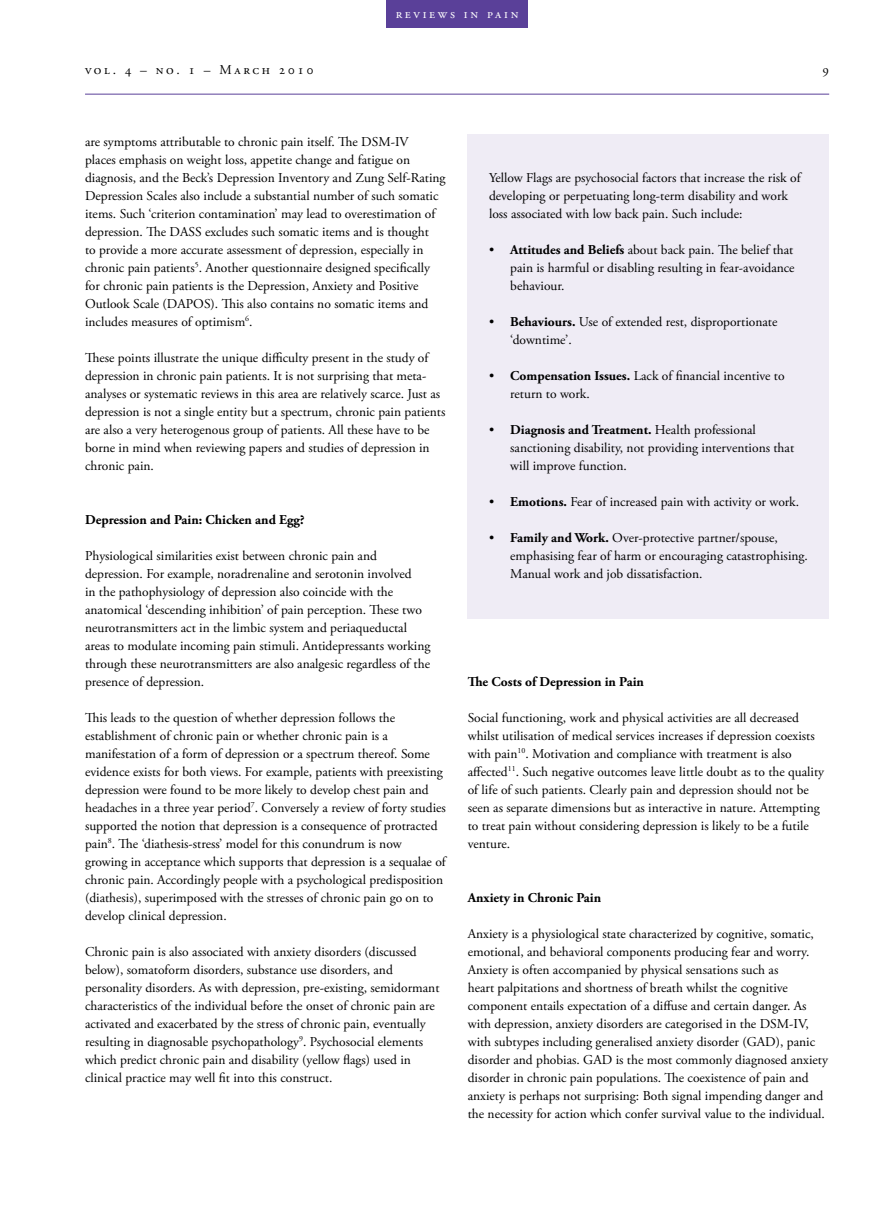
<style>
.page{position:relative;width:893px;height:1212px;background:#fff}
.page>*{position:absolute;margin:0;border:0;box-sizing:border-box;transform-origin:0 0}
.t1{font:13.5px/18px "Adobe Garamond Pro";color:#000}
.t2{font:700 13.5px "Adobe Garamond Pro";color:#000}
.t3{font:13.5px "Adobe Garamond Pro";letter-spacing:.2em;color:#000}
.t4{font:13.5px "Adobe Garamond Pro";letter-spacing:.2em;color:#fff}
.s1{font-weight:700}
</style>
<div class="page">
<div style="left:386px;top:0;width:142px;height:27px;background:#5a4099"></div>
<hr style="left:85px;top:94px;width:744px;height:1px;background:#5a4099">
<div style="left:468px;top:134px;width:361px;height:485px;background:#efecf5"></div>
<p class="t4" style="left:396px;top:6px;width:124px">reviews in pain</p>
<p class="t3" style="left:85px;top:61px;width:230px">vol. 4 – no. 1 – March 2010</p>
<p class="t1" style="left:823px;top:61px;width:8px">9</p>
<p class="t1" style="left:85px;top:133px;width:362px">are symptoms attributable to chronic pain itself. The DSM-IV<br>places emphasis on weight loss, appetite change and fatigue on diagnosis, and the Beck’s Depression Inventory and Zung Self-Rating Depression Scales also include a substantial number of such somatic items. Such ‘criterion contamination’ may lead to overestimation of depression. The DASS excludes such somatic items and is thought<br>to provide a more accurate assessment of depression, especially in chronic pain patients<sup>5</sup>. Another questionnaire designed specifically for chronic pain patients is the Depression, Anxiety and Positive Outlook Scale (DAPOS). This also contains no somatic items and includes measures of optimism<sup>6</sup>.</p>
<p class="t1" style="left:85px;top:349px;width:362px">These points illustrate the unique difficulty present in the study of depression in chronic pain patients. It is not surprising that meta&shy;analyses or systematic reviews in this area are relatively scarce. Just as depression is not a single entity but a spectrum, chronic pain patients are also a very heterogenous group of patients. All these have to be borne in mind when reviewing papers and studies of depression in chronic pain.</p>
<p class="t2" style="left:85px;top:511px;width:221px">Depression and Pain: Chicken and Egg?</p>
<p class="t1" style="left:85px;top:547px;width:347px">Physiological similarities exist between chronic pain and depression. For example, noradrenaline and serotonin involved<br>in the pathophysiology of depression also coincide with the anatomical ‘descending inhibition’ of pain perception. These two neurotransmitters act in the limbic system and periaqueductal areas to modulate incoming pain stimuli. Antidepressants working through these neurotransmitters are also analgesic regardless of the presence of depression.</p>
<p class="t1" style="left:85px;top:709px;width:362px">This leads to the question of whether depression follows the establishment of chronic pain or whether chronic pain is a manifestation of a form of depression or a spectrum thereof. Some evidence exists for both views. For example, patients with preexisting depression were found to be more likely to develop chest pain and headaches in a three year period<sup>7</sup>. Conversely a review of forty studies supported the notion that depression is a consequence of protracted pain<sup>8</sup>. The ‘diathesis-stress’ model for this conundrum is now growing in acceptance which supports that depression is a sequalae of chronic pain. Accordingly people with a psychological predisposition (diathesis), superimposed with the stresses of chronic pain go on to develop clinical depression.</p>
<p class="t1" style="left:85px;top:943px;width:356px">Chronic pain is also associated with anxiety disorders (discussed below), somatoform disorders, substance use disorders, and personality disorders. As with depression, pre-existing, semidormant characteristics of the individual before the onset of chronic pain are activated and exacerbated by the stress of chronic pain, eventually resulting in diagnosable psychopathology<sup>9</sup>. Psychosocial elements which predict chronic pain and disability (yellow flags) used in clinical practice may well fit into this construct.</p>
<p class="t1" style="left:489px;top:169px;width:313px">Yellow Flags are psychosocial factors that increase the risk of developing or perpetuating long-term disability and work loss associated with low back pain. Such include:</p>
<p class="t1" style="left:510px;top:241px;width:286px;text-align:justify;text-indent:-21px">• <span class="s1">Attitudes and Beliefs</span> about back pain. The belief that pain is harmful or disabling resulting in fear-avoidance behaviour.</p>
<p class="t1" style="left:510px;top:313px;width:269px;text-indent:-21px">• <span class="s1">Behaviours.</span> Use of extended rest, disproportionate ‘downtime’.</p>
<p class="t1" style="left:510px;top:367px;width:276px;text-indent:-21px">• <span class="s1">Compensation Issues.</span> Lack of financial incentive to return to work.</p>
<p class="t1" style="left:510px;top:421px;width:285px;text-indent:-21px">• <span class="s1">Diagnosis and Treatment.</span> Health professional sanctioning disability, not providing interventions that will improve function.</p>
<p class="t1" style="left:489px;top:493px;width:312px">• <span class="s1">Emotions.</span> Fear of increased pain with activity or work.</p>
<p class="t1" style="left:510px;top:529px;width:299px;text-indent:-21px">• <span class="s1">Family and Work.</span> Over-protective partner/spouse, emphasising fear of harm or encouraging catastrophising.<br>Manual work and job dissatisfaction.</p>
<p class="t2" style="left:468px;top:673px;width:178px">The Costs of Depression in Pain</p>
<p class="t1" style="left:468px;top:709px;width:358px">Social functioning, work and physical activities are all decreased whilst utilisation of medical services increases if depression coexists with pain<sup>10</sup>. Motivation and compliance with treatment is also affected<sup>11</sup>. Such negative outcomes leave little doubt as to the quality of life of such patients. Clearly pain and depression should not be seen as separate dimensions but as interactive in nature. Attempting to treat pain without considering depression is likely to be a futile venture.</p>
<p class="t2" style="left:468px;top:889px;width:135px">Anxiety in Chronic Pain</p>
<p class="t1" style="left:468px;top:925px;width:362px">Anxiety is a physiological state characterized by cognitive, somatic, emotional, and behavioral components producing fear and worry.<br>Anxiety is often accompanied by physical sensations such as<br>heart palpitations and shortness of breath whilst the cognitive component entails expectation of a diffuse and certain danger. As with depression, anxiety disorders are categorised in the DSM-IV, with subtypes including generalised anxiety disorder (GAD), panic disorder and phobias. GAD is the most commonly diagnosed anxiety disorder in chronic pain populations. The coexistence of pain and anxiety is perhaps not surprising: Both signal impending danger and the necessity for action which confer survival value to the individual.</p>
</div>
